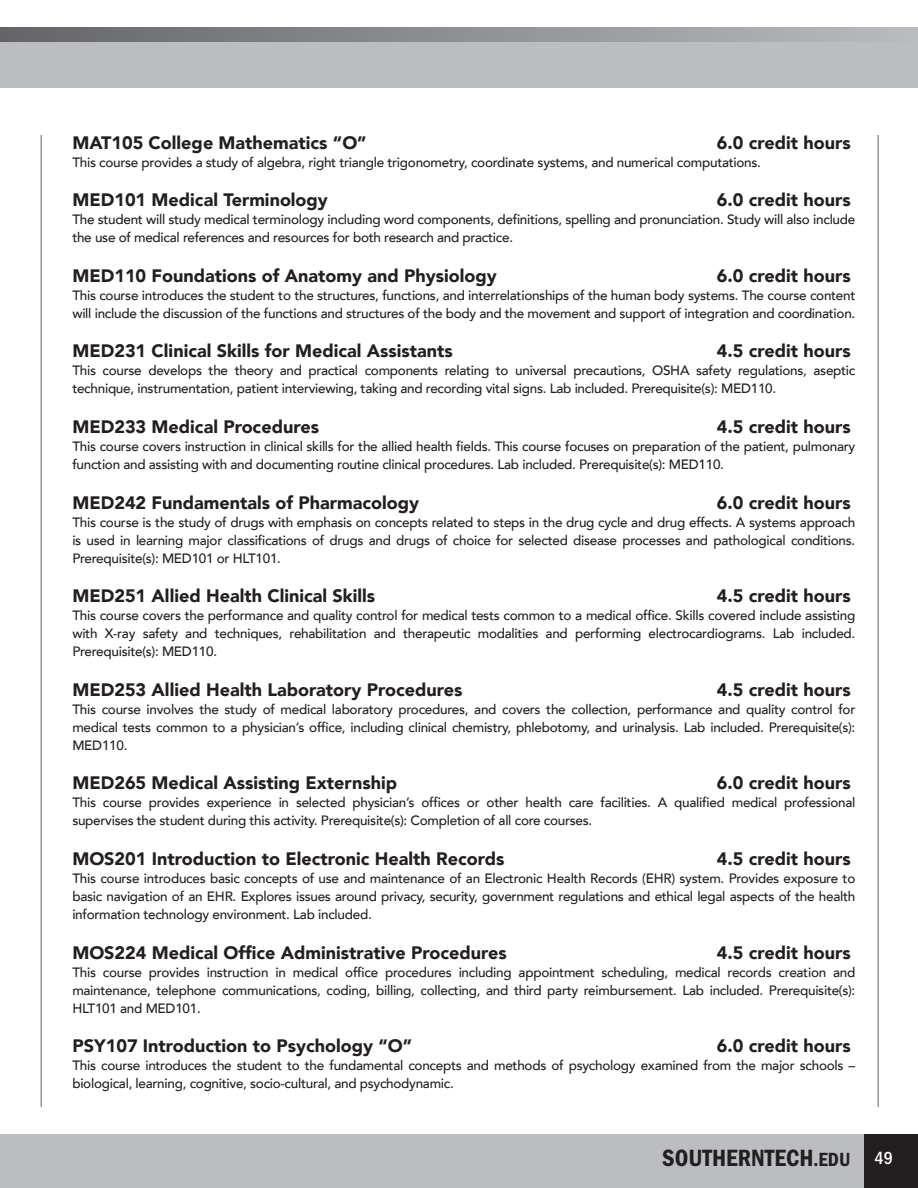
<style>
.page{position:relative;width:918px;height:1188px;background:#fff}
.page>*{position:absolute;margin:0;border:0;box-sizing:border-box;transform-origin:0 0}
.t1{font:600 condensed 24.45px "Franklin Gothic";color:#231f20}
.t2{font:900 18px "Avenir LT";color:#231f20}
.t3{font:500 13.5px/18px "Avenir LT";letter-spacing:-.02em;color:#231f20}
.s1{font-size:19.8px}
.s2{font-weight:500;font-size:18px;color:#fff}
</style>
<div class="page">
<div style="left:0;top:41px;width:918px;height:47px;background:#bcbdc0"></div>
<div style="left:864px;top:1134px;width:54px;height:54px;background:#231f20"></div>
<svg style="left:0;top:27px;width:918px;height:14px;background:#8e8f93"></svg>
<div style="left:0;top:1134px;width:864px;height:54px;background:#bcbdc0"></div>
<hr style="left:40px;top:135px;width:2px;height:972px;background:#939598">
<hr style="left:878px;top:135px;width:1px;height:972px;background:#939598">
<h2 class="t2" style="left:72px;top:131px;width:296px">MAT105 College Mathematics “O”</h2>
<h2 class="t2" style="left:717px;top:131px;width:135px">6.0 credit hours</h2>
<p class="t3" style="left:72px;top:153px;width:690px">This course provides a study of algebra, right triangle trigonometry, coordinate systems, and numerical computations.</p>
<h2 class="t2" style="left:72px;top:189px;width:257px">MED101 Medical Terminology</h2>
<h2 class="t2" style="left:717px;top:189px;width:135px">6.0 credit hours</h2>
<p class="t3" style="left:72px;top:211px;width:785px">The student will study medical terminology including word components, definitions, spelling and pronunciation. Study will also include the use of medical references and resources for both research and practice.</p>
<h2 class="t2" style="left:72px;top:265px;width:426px">MED110 Foundations of Anatomy and Physiology</h2>
<h2 class="t2" style="left:717px;top:265px;width:135px">6.0 credit hours</h2>
<p class="t3" style="left:72px;top:286px;width:785px">This course introduces the student to the structures, functions, and interrelationships of the human body systems. The course content will include the discussion of the functions and structures of the body and the movement and support of integration and coordination.</p>
<h2 class="t2" style="left:72px;top:340px;width:382px">MED231 Clinical Skills for Medical Assistants</h2>
<h2 class="t2" style="left:717px;top:340px;width:135px">4.5 credit hours</h2>
<p class="t3" style="left:72px;top:362px;width:785px">This course develops the theory and practical components relating to universal precautions, OSHA safety regulations, aseptic technique, instrumentation, patient interviewing, taking and recording vital signs. Lab included. Prerequisite(s): MED110.</p>
<h2 class="t2" style="left:72px;top:416px;width:248px">MED233 Medical Procedures</h2>
<h2 class="t2" style="left:717px;top:416px;width:135px">4.5 credit hours</h2>
<p class="t3" style="left:72px;top:438px;width:785px">This course covers instruction in clinical skills for the allied health fields. This course focuses on preparation of the patient, pulmonary function and assisting with and documenting routine clinical procedures. Lab included. Prerequisite(s): MED110.</p>
<h2 class="t2" style="left:72px;top:491px;width:348px">MED242 Fundamentals of Pharmacology</h2>
<h2 class="t2" style="left:717px;top:491px;width:135px">6.0 credit hours</h2>
<p class="t3" style="left:72px;top:513px;width:785px;text-align:justify">This course is the study of drugs with emphasis on concepts related to steps in the drug cycle and drug effects. A systems approach is used in learning major classifications of drugs and drugs of choice for selected disease processes and pathological conditions.<br>Prerequisite(s): MED101 or HLT101.</p>
<h2 class="t2" style="left:72px;top:585px;width:304px">MED251 Allied Health Clinical Skills</h2>
<h2 class="t2" style="left:717px;top:585px;width:135px">4.5 credit hours</h2>
<p class="t3" style="left:72px;top:607px;width:785px;text-align:justify">This course covers the performance and quality control for medical tests common to a medical office. Skills covered include assisting with X-ray safety and techniques, rehabilitation and therapeutic modalities and performing electrocardiograms. Lab included.<br>Prerequisite(s): MED110.</p>
<h2 class="t2" style="left:72px;top:679px;width:392px">MED253 Allied Health Laboratory Procedures</h2>
<h2 class="t2" style="left:717px;top:679px;width:135px">4.5 credit hours</h2>
<p class="t3" style="left:72px;top:700px;width:785px;text-align:justify">This course involves the study of medical laboratory procedures, and covers the collection, performance and quality control for medical tests common to a physician’s office, including clinical chemistry, phlebotomy, and urinalysis. Lab included. Prerequisite(s):<br>MED110.</p>
<h2 class="t2" style="left:72px;top:772px;width:326px">MED265 Medical Assisting Externship</h2>
<h2 class="t2" style="left:717px;top:772px;width:135px">6.0 credit hours</h2>
<p class="t3" style="left:72px;top:794px;width:785px">This course provides experience in selected physician’s offices or other health care facilities. A qualified medical professional supervises the student during this activity. Prerequisite(s): Completion of all core courses.</p>
<h2 class="t2" style="left:72px;top:848px;width:434px">MOS201 Introduction to Electronic Health Records</h2>
<h2 class="t2" style="left:717px;top:848px;width:135px">4.5 credit hours</h2>
<p class="t3" style="left:72px;top:870px;width:785px;text-align:justify">This course introduces basic concepts of use and maintenance of an Electronic Health Records (EHR) system. Provides exposure to basic navigation of an EHR. Explores issues around privacy, security, government regulations and ethical legal aspects of the health information technology environment. Lab included.</p>
<h2 class="t2" style="left:72px;top:941px;width:436px">MOS224 Medical Office Administrative Procedures</h2>
<h2 class="t2" style="left:717px;top:941px;width:135px">4.5 credit hours</h2>
<p class="t3" style="left:72px;top:963px;width:785px;text-align:justify">This course provides instruction in medical office procedures including appointment scheduling, medical records creation and maintenance, telephone communications, coding, billing, collecting, and third party reimbursement. Lab included. Prerequisite(s):<br>HLT101 and MED101.</p>
<h2 class="t2" style="left:72px;top:1035px;width:341px">PSY107 Introduction to Psychology “O”</h2>
<h2 class="t2" style="left:717px;top:1035px;width:135px">6.0 credit hours</h2>
<p class="t3" style="left:72px;top:1057px;width:784px">This course introduces the student to the fundamental concepts and methods of psychology examined from the major schools – biological, learning, cognitive, socio-cultural, and psychodynamic.</p>
<h1 class="t1" style="left:662px;top:1144px;width:232px">SOUTHERNTECH<span class="s1">.EDU</span> <span class="s2">49</span></h1>
</div>
